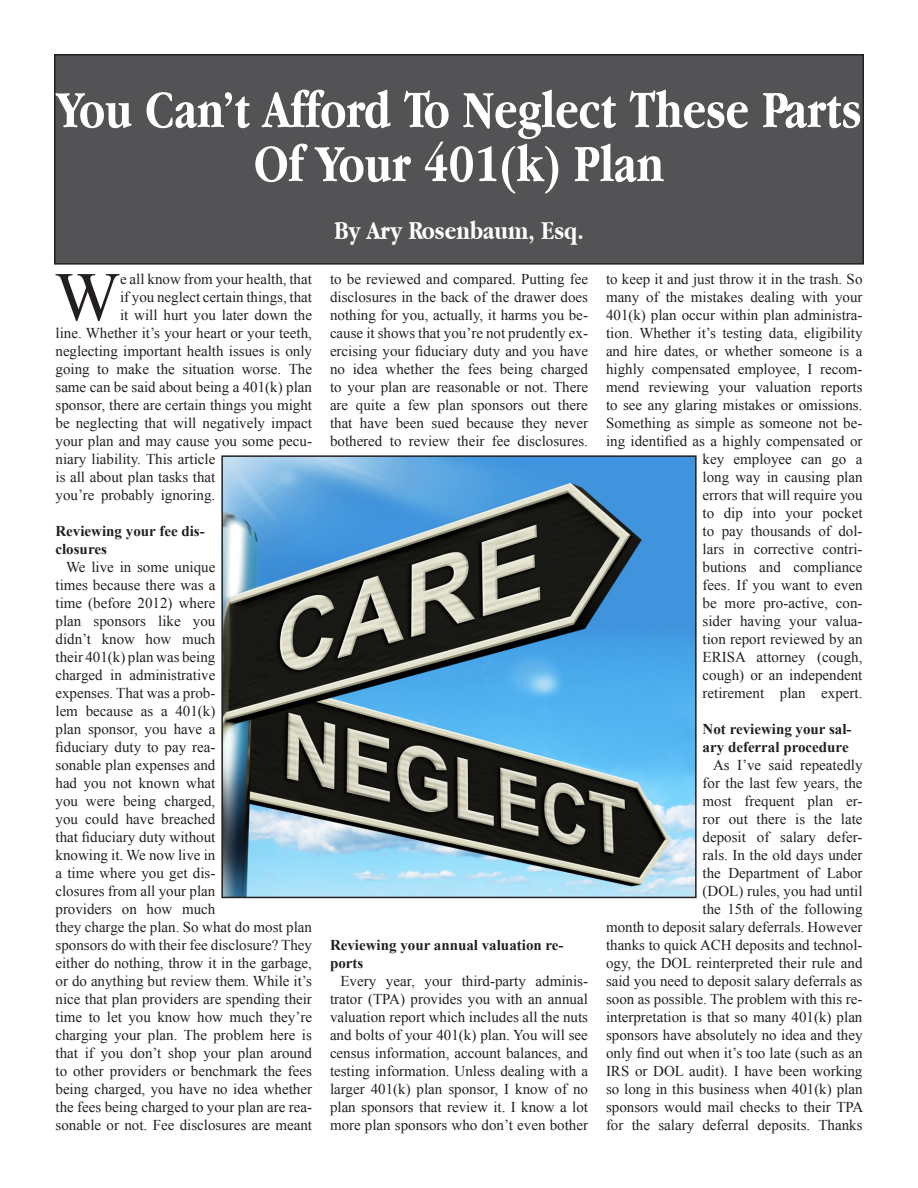
<style>
.page{position:relative;width:918px;height:1188px;background:#fff}
.page>*{position:absolute;margin:0;border:0;box-sizing:border-box;transform-origin:0 0}
.t1{font:69.3px "Times New Roman";color:#231f20}
.t2{font:700 54px/54px "Apple Garamond";color:#fff;text-align:center}
.t3{font:700 27px "Apple Garamond";color:#fff}
.t4{font:15px/18px "Times New Roman";color:#231f20;text-align:justify}
.t5{font:700 15px/18px "Times New Roman";color:#231f20}
</style>
<div class="page">
<div style="left:55px;top:55px;width:808px;height:209px;background:#535355"></div>
<div style="left:54px;top:54px;width:810px;height:211px;border:2px solid #231f20"></div>
<img style="left:224px;top:458px;width:470px;height:437px">
<div style="left:221px;top:455px;width:476px;height:443px;border:2px solid #231f20"></div>
<p class="t2" style="left:57px;top:83px;width:806px">You Can’t Afford To Neglect These Parts<br>Of Your 401(k) Plan</p>
<p class="t3" style="left:334px;top:215px;width:251px">By Ary Rosenbaum, Esq.</p>
<p class="t1" style="left:55px;top:250px;width:67px">W</p>
<p class="t4" style="left:120px;top:270px;width:193px">e all know from your health, that</p>
<p class="t4" style="left:606px;top:270px;width:258px;text-align:right">to keep it and just throw it in the trash. So many of the mistakes dealing with your<br>401(k) plan occur within plan administra&shy;tion. Whether it’s testing data, eligibility and hire dates, or whether someone is a highly compensated employee, I recom&shy;mend reviewing your valuation reports to see any glaring mistakes or omissions.<br>Something as simple as someone not be&shy;ing identified as a highly compensated or key employee can go a<br>long way in causing plan<br>errors that will require you<br>to dip into your pocket<br>to pay thousands of dol-<br>lars in corrective contri-<br>butions and compliance<br>fees. If you want to even<br>be more pro-active, con-<br>sider having your valua-<br>tion report reviewed by an<br>ERISA attorney (cough,<br>cough) or an independent<br>retirement plan expert.</p>
<p class="t5" style="left:703px;top:720px;width:151px">Not reviewing your sal&shy;ary deferral procedure</p>
<p class="t4" style="left:606px;top:756px;width:259px;text-align:right">As I’ve said repeatedly<br>for the last few years, the<br>most frequent plan er-<br>ror out there is the late<br>deposit of salary defer-<br>rals. In the old days under<br>the Department of Labor<br>(DOL) rules, you had until<br>the 15th of the following<br>month to deposit salary deferrals. However thanks to quick ACH deposits and technol&shy;ogy, the DOL reinterpreted their rule and said you need to deposit salary deferrals as soon as possible. The problem with this re&shy;interpretation is that so many 401(k) plan sponsors have absolutely no idea and they only find out when it’s too late (such as an IRS or DOL audit). I have been working so long in this business when 401(k) plan sponsors would mail checks to their TPA for the salary deferral deposits. Thanks</p>
<p class="t4" style="left:330px;top:270px;width:260px">to be reviewed and compared. Putting fee disclosures in the back of the drawer does nothing for you, actually, it harms you be&shy;cause it shows that you’re not prudently ex&shy;ercising your fiduciary duty and you have no idea whether the fees being charged to your plan are reasonable or not. There are quite a few plan sponsors out there that have been sued because they never bothered to review their fee disclosures.</p>
<p class="t4" style="left:120px;top:288px;width:193px">if you neglect certain things, that</p>
<p class="t4" style="left:120px;top:306px;width:193px">it will hurt you later down the</p>
<p class="t4" style="left:56px;top:324px;width:258px">line. Whether it’s your heart or your teeth,</p>
<p class="t4" style="left:56px;top:342px;width:258px">neglecting important health issues is only</p>
<p class="t4" style="left:56px;top:360px;width:258px">going to make the situation worse. The</p>
<p class="t4" style="left:56px;top:378px;width:258px">same can be said about being a 401(k) plan</p>
<p class="t4" style="left:56px;top:396px;width:258px">sponsor, there are certain things you might</p>
<p class="t4" style="left:56px;top:414px;width:258px">be neglecting that will negatively impact</p>
<p class="t4" style="left:56px;top:432px;width:258px">your plan and may cause you some pecu-</p>
<p class="t4" style="left:56px;top:450px;width:161px">niary liability. This article</p>
<p class="t4" style="left:56px;top:468px;width:161px">is all about plan tasks that</p>
<p class="t4" style="left:56px;top:486px;width:161px">you’re probably ignoring.</p>
<p class="t5" style="left:56px;top:522px;width:151px">Reviewing your fee dis&shy;closures</p>
<p class="t4" style="left:56px;top:558px;width:258px;text-align:left;text-indent:10px">We live in some unique<br>times because there was a<br>time (before 2012) where<br>plan sponsors like you<br>didn’t know how much<br>their 401(k) plan was being<br>charged in administrative<br>expenses. That was a prob-<br>lem because as a 401(k)<br>plan sponsor, you have a<br>fiduciary duty to pay rea-<br>sonable plan expenses and<br>had you not known what<br>you were being charged,<br>you could have breached<br>that fiduciary duty without<br>knowing it. We now live in<br>a time where you get dis-<br>closures from all your plan<br>providers on how much<br>they charge the plan. So what do most plan sponsors do with their fee disclosure? They either do nothing, throw it in the garbage, or do anything but review them. While it’s nice that plan providers are spending their time to let you know how much they’re charging your plan. The problem here is that if you don’t shop your plan around to other providers or benchmark the fees being charged, you have no idea whether the fees being charged to your plan are rea&shy;sonable or not. Fee disclosures are meant</p>
<p class="t5" style="left:330px;top:936px;width:235px">Reviewing your annual valuation re&shy;ports</p>
<p class="t4" style="left:330px;top:972px;width:260px;text-indent:10px">Every year, your third-party adminis&shy;trator (TPA) provides you with an annual valuation report which includes all the nuts and bolts of your 401(k) plan. You will see census information, account balances, and testing information. Unless dealing with a larger 401(k) plan sponsor, I know of no plan sponsors that review it. I know a lot more plan sponsors who don’t even bother</p>
</div>
